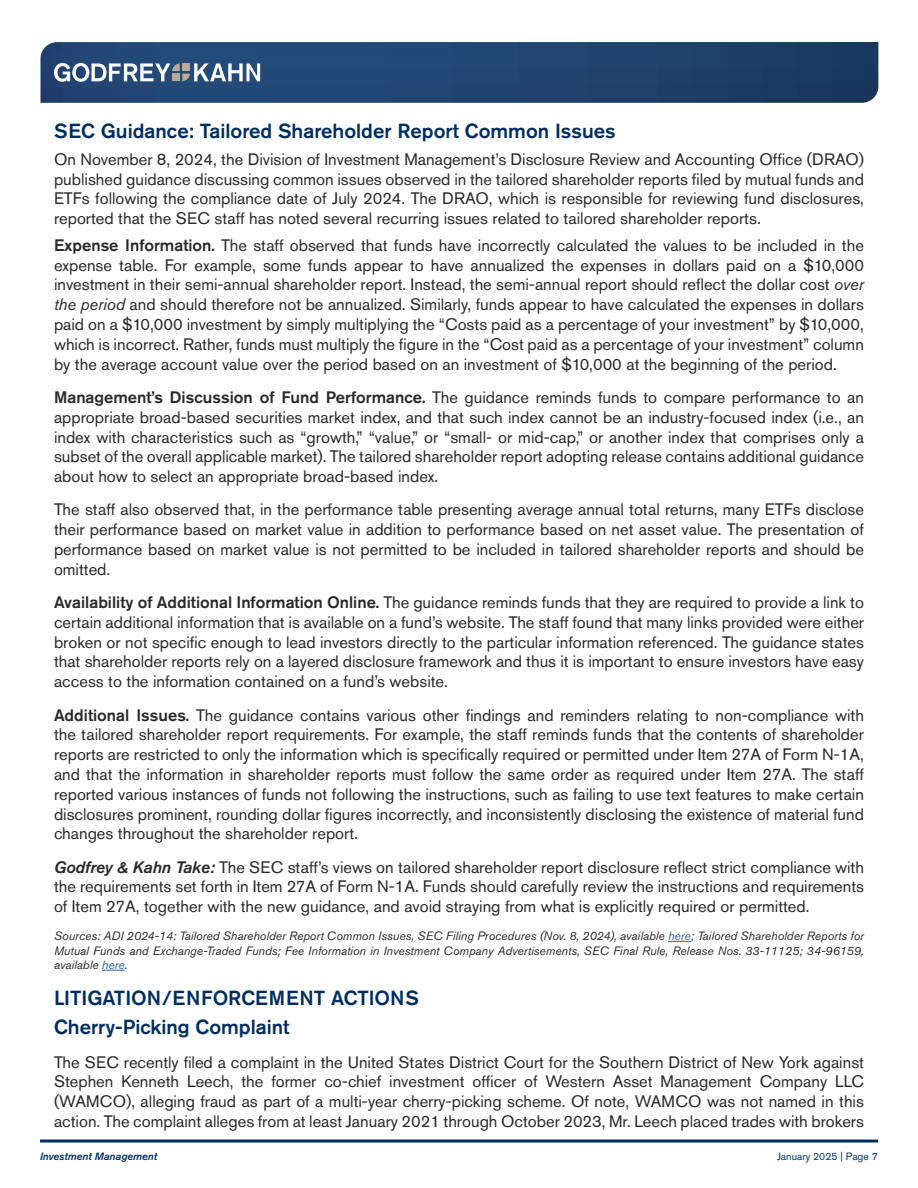
<style>
.page{position:relative;width:918px;height:1188px;background:#fff}
.page>*{position:absolute;margin:0;border:0;box-sizing:border-box;transform-origin:0 0}
.t1{font:500 20.25px/29.2px "Akzidenz Grotesk Std";color:#002d62}
.t2{font:16.5px/19.8px "Akzidenz Grotesk Std";color:#292829;text-align:justify}
.t3{font:italic 12px/14.4px "Akzidenz Grotesk Std";color:#292829;text-align:justify}
.t4{font:italic 500 10.5px "Akzidenz Grotesk Std";color:#002d62}
.t5{font:10.5px "Akzidenz Grotesk Std";color:#003468}
.s1{font-weight:500}
.s2{font-style:italic}
.s3{font-weight:500;font-style:italic}
.s4{color:#2f63a2}
</style>
<div class="page">
<hr style="left:40px;top:1140px;width:838px;height:3px;background:#002d62">
<svg style="left:40px;top:42px;width:838px;height:61px;background:#22446f"></svg>
<svg style="left:54px;top:63px;width:206px;height:19px"></svg>
<div style="left:182px;top:63px;width:8px;height:8px;background:#b9ab96"></div>
<div style="left:172px;top:74px;width:8px;height:7px;background:#b9ab96"></div>
<svg style="left:668px;top:941px;width:23px;height:1px"></svg>
<svg style="left:102px;top:970px;width:23px;height:1px"></svg>
<p class="t1" style="left:54px;top:116px;width:563px">SEC Guidance: Tailored Shareholder Report Common Issues</p>
<p class="t2" style="left:54px;top:149px;width:812px">On November 8, 2024, the Division of Investment Management’s Disclosure Review and Accounting Office (DRAO) published guidance discussing common issues observed in the tailored shareholder reports filed by mutual funds and ETFs following the compliance date of July 2024. The DRAO, which is responsible for reviewing fund disclosures, reported that the SEC staff has noted several recurring issues related to tailored shareholder reports.</p>
<p class="t2" style="left:54px;top:235px;width:812px"><span class="s1">Expense Information.</span> The staff observed that funds have incorrectly calculated the values to be included in the expense table. For example, some funds appear to have annualized the expenses in dollars paid on a $10,000 investment in their semi-annual shareholder report. Instead, the semi-annual report should reflect the dollar cost <span class="s2">over the period</span> and should therefore not be annualized. Similarly, funds appear to have calculated the expenses in dollars paid on a $10,000 investment by simply multiplying the “Costs paid as a percentage of your investment” by $10,000, which is incorrect. Rather, funds must multiply the figure in the “Cost paid as a percentage of your investment” column by the average account value over the period based on an investment of $10,000 at the beginning of the period.</p>
<p class="t2" style="left:54px;top:387px;width:812px"><span class="s1">Management’s Discussion of Fund Performance.</span> The guidance reminds funds to compare performance to an appropriate broad-based securities market index, and that such index cannot be an industry-focused index (i.e., an index with characteristics such as “growth,” “value,” or “small- or mid-cap,” or another index that comprises only a subset of the overall applicable market). The tailored shareholder report adopting release contains additional guidance about how to select an appropriate broad-based index.</p>
<p class="t2" style="left:54px;top:500px;width:812px">The staff also observed that, in the performance table presenting average annual total returns, many ETFs disclose their performance based on market value in addition to performance based on net asset value. The presentation of performance based on market value is not permitted to be included in tailored shareholder reports and should be omitted.</p>
<p class="t2" style="left:54px;top:592px;width:812px"><span class="s1">Availability of Additional Information Online.</span> The guidance reminds funds that they are required to provide a link to certain additional information that is available on a fund’s website. The staff found that many links provided were either broken or not specific enough to lead investors directly to the particular information referenced. The guidance states that shareholder reports rely on a layered disclosure framework and thus it is important to ensure investors have easy access to the information contained on a fund’s website.</p>
<p class="t2" style="left:54px;top:705px;width:812px"><span class="s1">Additional Issues.</span> The guidance contains various other findings and reminders relating to non-compliance with the tailored shareholder report requirements. For example, the staff reminds funds that the contents of shareholder reports are restricted to only the information which is specifically required or permitted under Item 27A of Form N-1A, and that the information in shareholder reports must follow the same order as required under Item 27A. The staff reported various instances of funds not following the instructions, such as failing to use text features to make certain disclosures prominent, rounding dollar figures incorrectly, and inconsistently disclosing the existence of material fund changes throughout the shareholder report.</p>
<p class="t2" style="left:54px;top:857px;width:812px"><span class="s3">Godfrey &amp; Kahn Take:</span> The SEC staff’s views on tailored shareholder report disclosure reflect strict compliance with the requirements set forth in Item 27A of Form N-1A. Funds should carefully review the instructions and requirements of Item 27A, together with the new guidance, and avoid straying from what is explicitly required or permitted.</p>
<p class="t3" style="left:54px;top:929px;width:811px">Sources: ADI 2024-14: Tailored Shareholder Report Common Issues, SEC Filing Procedures (Nov. 8, 2024), available <span class="s4">here</span>; Tailored Shareholder Reports for Mutual Funds and Exchange-Traded Funds; Fee Information in Investment Company Advertisements, SEC Final Rule, Release Nos. 33-11125; 34-96159, available <span class="s4">here</span>.</p>
<p class="t1" style="left:54px;top:983px;width:366px">LITIGATION/ENFORCEMENT ACTIONS<br>Cherry-Picking Complaint</p>
<p class="t2" style="left:54px;top:1052px;width:812px">The SEC recently filed a complaint in the United States District Court for the Southern District of New York against Stephen Kenneth Leech, the former co-chief investment officer of Western Asset Management Company LLC (WAMCO), alleging fraud as part of a multi-year cherry-picking scheme. Of note, WAMCO was not named in this action. The complaint alleges from at least January 2021 through October 2023, Mr. Leech placed trades with brokers</p>
<p class="t4" style="left:40px;top:1151px;width:118px">Investment Management</p>
<p class="t5" style="left:777px;top:1150px;width:102px">January 2025 | Page 7</p>
</div>
